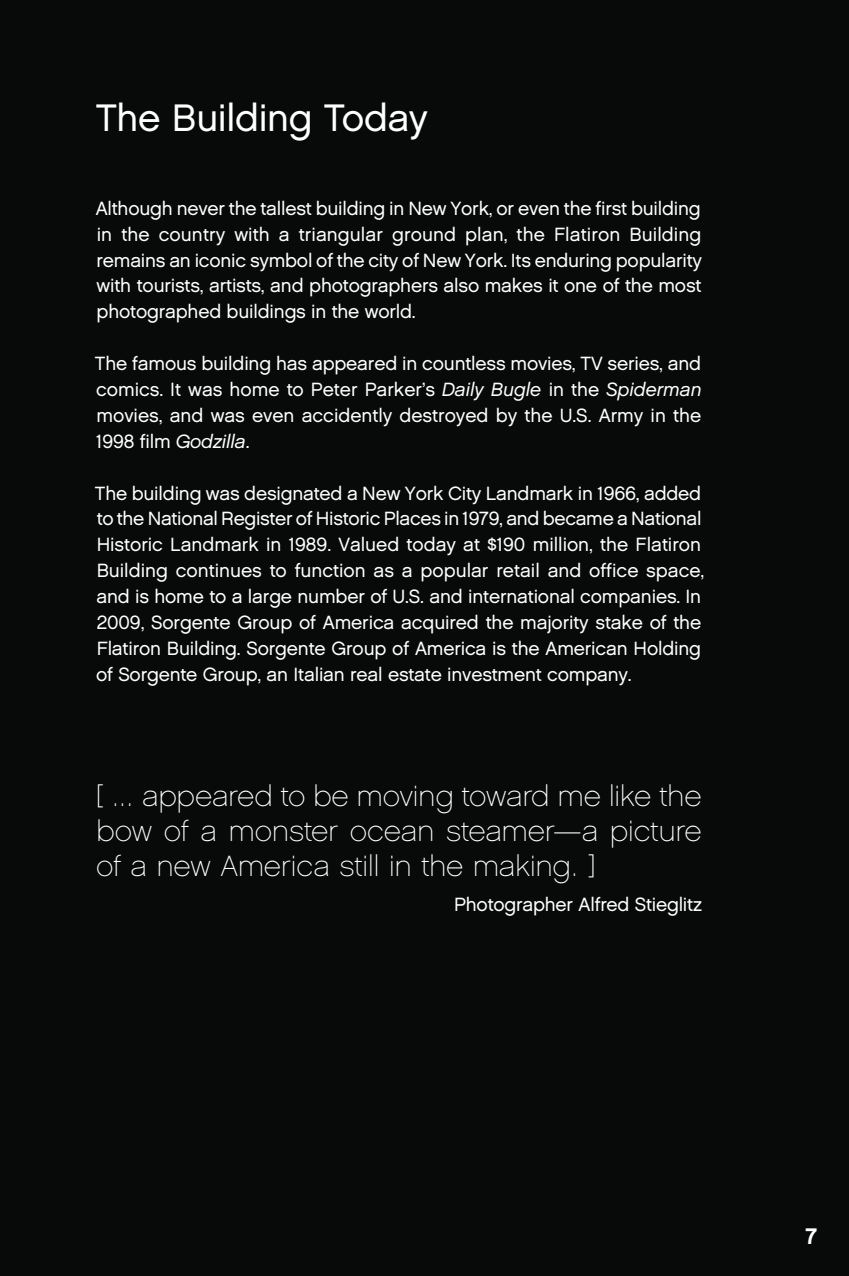
<style>
.page{position:relative;width:849px;height:1276px;background:#fff}
.page>*{position:absolute;margin:0;border:0;box-sizing:border-box;transform-origin:0 0}
.t1{font:38.25px "LEGO Chalet 60";letter-spacing:-.01em;color:#fff}
.t2{font:300 29.25px/35.1px "LEGO Chalet 60";letter-spacing:.005em;color:#fff;text-align:justify}
.t3{font:700 22.5px "LEGO Chalet 60";color:#fff}
.t4{font:19.12px/25.9px "LEGO Chalet 60";letter-spacing:-.01em;color:#fff;text-align:justify}
.s1{font-style:italic}
</style>
<div class="page">
<div style="left:0;top:0;width:848px;height:1276px;background:#080a09"></div>
<h1 class="t1" style="left:96px;top:94px;width:333px">The Building Today</h1>
<p class="t4" style="left:96px;top:195px;width:607px">Although never the tallest building in New York, or even the first building in the country with a triangular ground plan, the Flatiron Building remains an iconic symbol of the city of New York. Its enduring popularity with tourists, artists, and photographers also makes it one of the most photographed buildings in the world.</p>
<p class="t4" style="left:95px;top:350px;width:608px">The famous building has appeared in countless movies, TV series, and comics. It was home to Peter Parker’s <span class="s1">Daily Bugle</span> in the <span class="s1">Spiderman </span>movies, and was even accidently destroyed by the U.S. Army in the 1998 film <span class="s1">Godzilla</span>.</p>
<p class="t4" style="left:95px;top:480px;width:611px;text-align:left">The building was designated a New York City Landmark in 1966, added to the National Register of Historic Places in 1979, and became a National Historic Landmark in 1989. Valued today at $190 million, the Flatiron Building continues to function as a popular retail and office space, and is home to a large number of U.S. and international companies. In 2009, Sorgente Group of America acquired the majority stake of the Flatiron Building. Sorgente Group of America is the American Holding of Sorgente Group, an Italian real estate investment company.</p>
<h2 class="t2" style="left:94px;top:778px;width:608px">[ ... appeared to be moving toward me like the bow of a monster ocean steamer—a picture of a new America still in the making. ]</h2>
<p class="t4" style="left:454px;top:892px;width:249px">Photographer Alfred Stieglitz</p>
<p class="t3" style="left:805px;top:1222px;width:13px">7</p>
</div>
